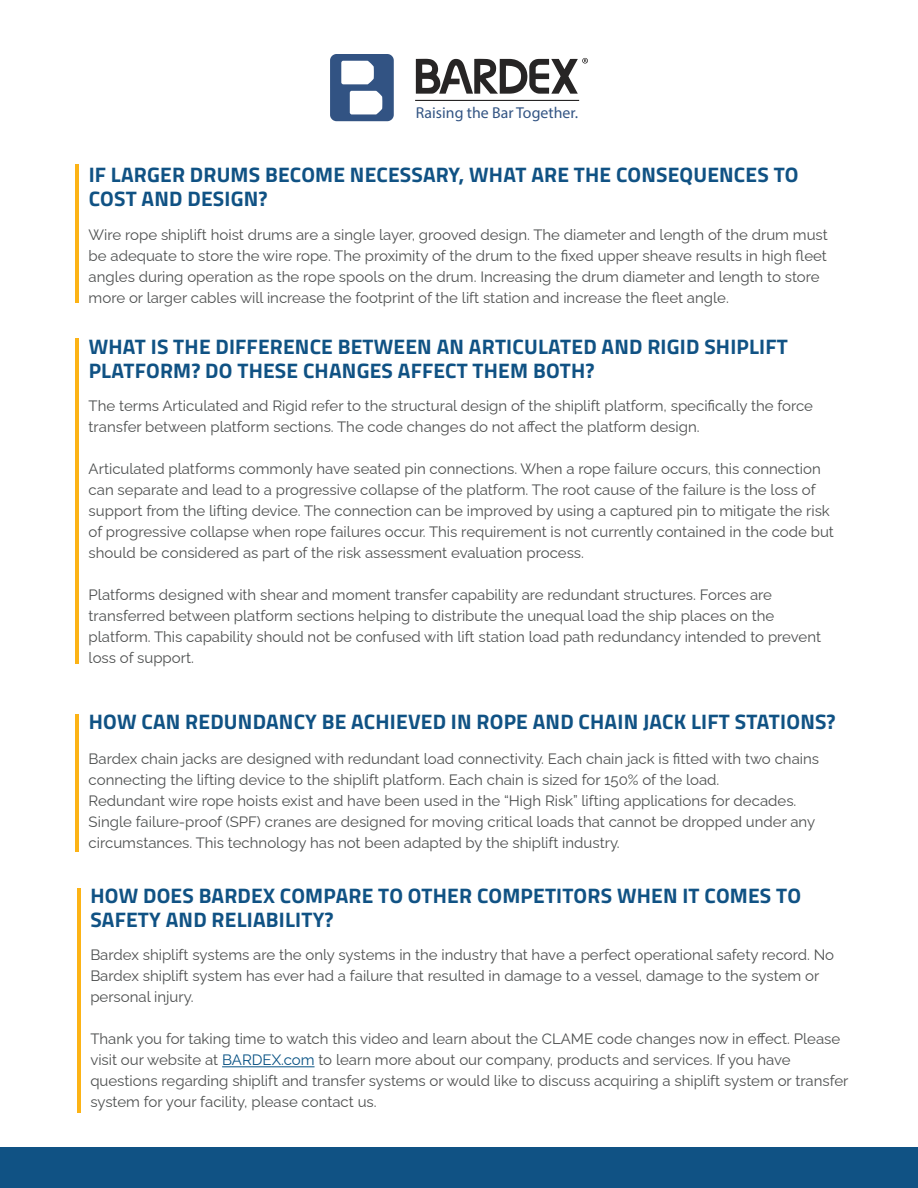
<style>
.page{position:relative;width:918px;height:1188px;background:#fff}
.page>*{position:absolute;margin:0;border:0;box-sizing:border-box;transform-origin:0 0}
.t1{font:700 21px/24px "Titillium Web";letter-spacing:.01em;color:#105284}
.t2{font:15.75px "Myriad Hebrew";color:#325483}
.t3{font:15px/21px "Raleway";color:#4e5050}
.s1{color:#085284}
</style>
<div class="page">
<hr style="left:75px;top:164px;width:4px;height:139px;background:#fcb316">
<hr style="left:75px;top:339px;width:4px;height:325px;background:#fcb316">
<hr style="left:75px;top:715px;width:4px;height:137px;background:#fcb316">
<hr style="left:77px;top:888px;width:3px;height:224px;background:#fcb316">
<hr style="left:222px;top:1066px;width:93px;height:1px;background:#085284">
<svg style="left:330px;top:54px;width:64px;height:67px"></svg>
<hr style="left:415px;top:100px;width:164px;height:1px;background:#272525">
<svg style="left:416px;top:58px;width:172px;height:36px"></svg>
<div style="left:0;top:1147px;width:918px;height:41px;background:#105284"></div>
<p class="t2" style="left:416px;top:104px;width:164px">Raising the Bar Together.</p>
<h1 class="t1" style="left:89px;top:162px;width:711px">IF LARGER DRUMS BECOME NECESSARY, WHAT ARE THE CONSEQUENCES TO<br>COST AND DESIGN?</h1>
<p class="t3" style="left:89px;top:222px;width:741px">Wire rope shiplift hoist drums are a single layer, grooved design. The diameter and length of the drum must be adequate to store the wire rope. The proximity of the drum to the fixed upper sheave results in high fleet angles during operation as the rope spools on the drum. Increasing the drum diameter and length to store more or larger cables will increase the footprint of the lift station and increase the fleet angle.</p>
<h1 class="t1" style="left:89px;top:333px;width:701px">WHAT IS THE DIFFERENCE BETWEEN AN ARTICULATED AND RIGID SHIPLIFT<br>PLATFORM? DO THESE CHANGES AFFECT THEM BOTH?</h1>
<p class="t3" style="left:89px;top:394px;width:726px">The terms Articulated and Rigid refer to the structural design of the shiplift platform, specifically the force transfer between platform sections. The code changes do not affect the platform design.</p>
<p class="t3" style="left:89px;top:457px;width:747px">Articulated platforms commonly have seated pin connections. When a rope failure occurs, this connection can separate and lead to a progressive collapse of the platform. The root cause of the failure is the loss of support from the lifting device. The connection can be improved by using a captured pin to mitigate the risk of progressive collapse when rope failures occur. This requirement is not currently contained in the code but should be considered as part of the risk assessment evaluation process.</p>
<p class="t3" style="left:89px;top:583px;width:734px">Platforms designed with shear and moment transfer capability are redundant structures. Forces are transferred between platform sections helping to distribute the unequal load the ship places on the platform. This capability should not be confused with lift station load path redundancy intended to prevent loss of support.</p>
<h1 class="t1" style="left:89px;top:709px;width:749px">HOW CAN REDUNDANCY BE ACHIEVED IN ROPE AND CHAIN JACK LIFT STATIONS?</h1>
<p class="t3" style="left:89px;top:746px;width:732px">Bardex chain jacks are designed with redundant load connectivity. Each chain jack is fitted with two chains connecting the lifting device to the shiplift platform. Each chain is sized for 150% of the load.<br>Redundant wire rope hoists exist and have been used in the “High Risk” lifting applications for decades.<br>Single failure-proof (SPF) cranes are designed for moving critical loads that cannot be dropped under any circumstances. This technology has not been adapted by the shiplift industry.</p>
<h1 class="t1" style="left:90px;top:882px;width:712px">HOW DOES BARDEX COMPARE TO OTHER COMPETITORS WHEN IT COMES TO<br>SAFETY AND RELIABILITY?</h1>
<p class="t3" style="left:90px;top:943px;width:745px">Bardex shiplift systems are the only systems in the industry that have a perfect operational safety record. No<br>Bardex shiplift system has ever had a failure that resulted in damage to a vessel, damage to the system or personal injury.</p>
<p class="t3" style="left:90px;top:1027px;width:760px">Thank you for taking time to watch this video and learn about the CLAME code changes now in effect. Please visit our website at <span class="s1">BARDEX.com</span> to learn more about our company, products and services. If you have questions regarding shiplift and transfer systems or would like to discuss acquiring a shiplift system or transfer system for your facility, please contact us.</p>
</div>
